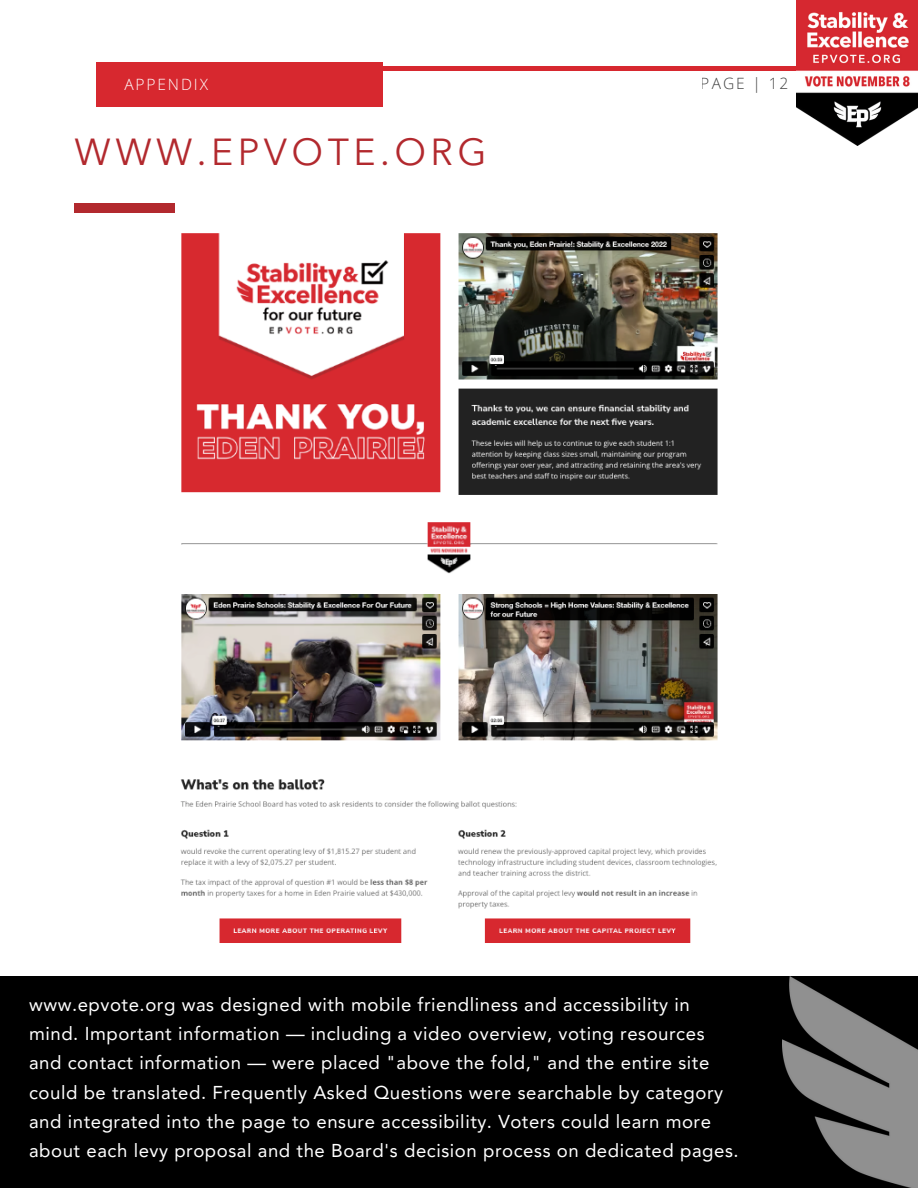
<style>
.page{position:relative;width:918px;height:1188px;background:#fff}
.page>*{position:absolute;margin:0;border:0;box-sizing:border-box;transform-origin:0 0}
.t1{font:37.35px "Avenir Next LT Pro";letter-spacing:.12em;color:#b2292e}
.t2{font:18.6px/29.2px "Avenir LT Pro";letter-spacing:.03em;color:#fff}
.t3{font:300 15.6px "Open Sans";letter-spacing:.12em;color:#fff}
.t4{font:300 15.6px "Open Sans";letter-spacing:.12em;color:#000}
</style>
<div class="page">
<hr style="left:99px;top:67px;width:726px;height:3px;background:#d7282f">
<div style="left:96px;top:62px;width:287px;height:44px;background:#d7282f"></div>
<img style="left:797px;top:0;width:121px;height:145px">
<div style="left:75px;top:203px;width:100px;height:9px;background:#b2292e"></div>
<div style="left:0;top:976px;width:918px;height:212px;background:#000"></div>
<img style="left:782px;top:976px;width:136px;height:212px">
<img style="left:180px;top:233px;width:538px;height:710px">
<p class="t3" style="left:124px;top:73px;width:85px">APPENDIX</p>
<p class="t4" style="left:701px;top:73px;width:89px">PAGE | 12</p>
<h1 class="t1" style="left:75px;top:137px;width:413px">WWW.EPVOTE.ORG</h1>
<p class="t2" style="left:29px;top:991px;width:711px">www.epvote.org was designed with mobile friendliness and accessibility in mind. Important information — including a video overview, voting resources and contact information — were placed "above the fold," and the entire site could be translated. Frequently Asked Questions were searchable by category and integrated into the page to ensure accessibility. Voters could learn more about each levy proposal and the Board's decision process on dedicated pages.</p>
</div>
